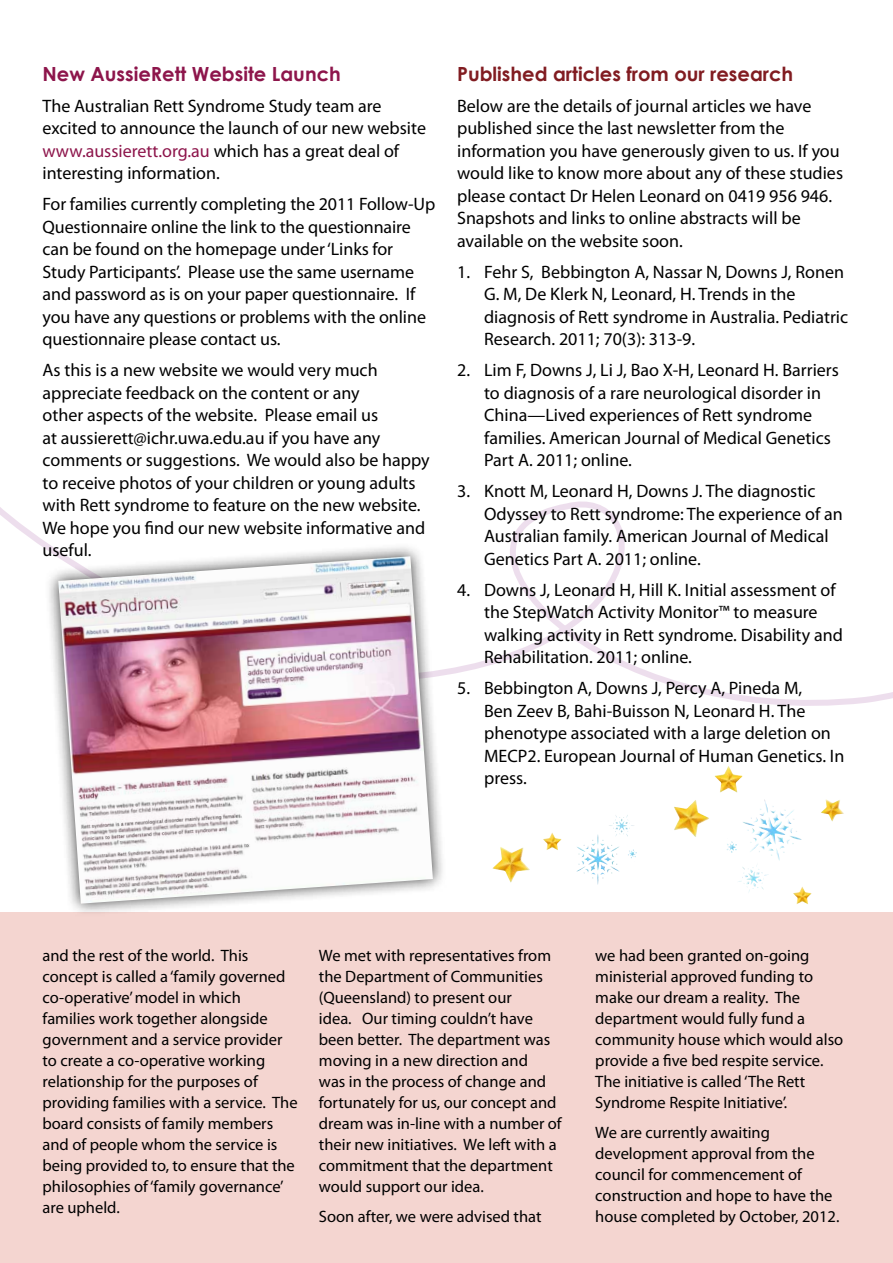
<style>
.page{position:relative;width:893px;height:1263px;background:#fff}
.page>*{position:absolute;margin:0;border:0;box-sizing:border-box;transform-origin:0 0}
.t1{font:700 19.5px "Century Gothic";color:#811c21}
.t2{font:700 19.5px "Century Gothic";color:#8d154b}
.t3{font:18px/22.5px "Myriad Pro";color:#000}
.t4{font:16.5px/21px "Myriad Pro";color:#000}
.s1{color:#8d154b}
</style>
<div class="page">
<div style="left:0;top:912px;width:893px;height:351px;background:#f4d5d0"></div>
<img style="left:592px;top:815px;width:42px;height:31px">
<img style="left:493px;top:847px;width:37px;height:35px">
<img style="left:543px;top:832px;width:19px;height:18px">
<img style="left:793px;top:887px;width:19px;height:17px">
<img style="left:750px;top:799px;width:44px;height:45px">
<img style="left:715px;top:766px;width:27px;height:26px">
<img style="left:821px;top:799px;width:23px;height:22px">
<img style="left:674px;top:800px;width:35px;height:37px">
<svg style="left:0;top:501px;width:893px;height:205px"></svg>
<div style="left:44px;top:543px;width:403px;height:374px;background:#000;opacity:.75"></div>
<img style="left:58px;top:556px;width:375px;height:348px">
<p class="t2" style="left:43px;top:59px;width:300px">New AussieRett Website Launch</p>
<p class="t3" style="left:43px;top:94px;width:385px">The Australian Rett Syndrome Study team are excited to announce the launch of our new website <span class="s1">www.aussierett.org.au</span> which has a great deal of interesting information.</p>
<p class="t3" style="left:43px;top:192px;width:394px">For families currently completing the 2011 Follow-Up Questionnaire online the link to the questionnaire can be found on the homepage under ‘Links for Study Participants’. Please use the same username and password as is on your paper questionnaire. If you have any questions or problems with the online questionnaire please contact us.</p>
<p class="t3" style="left:43px;top:358px;width:389px">As this is a new website we would very much appreciate feedback on the content or any<br>other aspects of the website. Please email us<br>at aussierett@ichr.uwa.edu.au if you have any comments or suggestions. We would also be happy to receive photos of your children or young adults with Rett syndrome to feature on the new website.<br>We hope you find our new website informative and useful.</p>
<p class="t1" style="left:457px;top:59px;width:338px">Published articles from our research</p>
<p class="t3" style="left:457px;top:94px;width:387px">Below are the details of journal articles we have published since the last newsletter from the information you have generously given to us. If you would like to know more about any of these studies please contact Dr Helen Leonard on 0419 956 946.<br>Snapshots and links to online abstracts will be available on the website soon.</p>
<p class="t3" style="left:484px;top:260px;width:366px;text-indent:-27px">1. Fehr S, Bebbington A, Nassar N, Downs J, Ronen G. M, De Klerk N, Leonard, H. Trends in the diagnosis of Rett syndrome in Australia. Pediatric Research. 2011; 70(3): 313-9.</p>
<p class="t3" style="left:484px;top:358px;width:356px;text-indent:-27px">2. Lim F, Downs J, Li J, Bao X-H, Leonard H. Barriers to diagnosis of a rare neurological disorder in China—Lived experiences of Rett syndrome families. American Journal of Medical Genetics Part A. 2011; online.</p>
<p class="t3" style="left:484px;top:479px;width:360px;text-indent:-27px">3. Knott M, Leonard H, Downs J. The diagnostic Odyssey to Rett syndrome: The experience of an Australian family. American Journal of Medical Genetics Part A. 2011; online.</p>
<p class="t3" style="left:484px;top:578px;width:360px;text-indent:-27px">4. Downs J, Leonard H, Hill K. Initial assessment of the StepWatch Activity Monitor™ to measure walking activity in Rett syndrome. Disability and Rehabilitation. 2011; online.</p>
<p class="t3" style="left:484px;top:676px;width:362px;text-indent:-27px">5. Bebbington A, Downs J, Percy A, Pineda M,<br>Ben Zeev B, Bahi-Buisson N, Leonard H. The phenotype associated with a large deletion on MECP2. European Journal of Human Genetics. In press.</p>
<p class="t4" style="left:43px;top:945px;width:257px">and the rest of the world. This concept is called a ‘family governed co-operative’ model in which families work together alongside government and a service provider to create a co-operative working relationship for the purposes of providing families with a service. The board consists of family members and of people whom the service is being provided to, to ensure that the philosophies of ‘family governance’ are upheld.</p>
<p class="t4" style="left:319px;top:945px;width:244px">We met with representatives from the Department of Communities (Queensland) to present our<br>idea. Our timing couldn’t have been better. The department was moving in a new direction and<br>was in the process of change and fortunately for us, our concept and dream was in-line with a number of their new initiatives. We left with a commitment that the department would support our idea.</p>
<p class="t4" style="left:319px;top:1205px;width:224px">Soon after, we were advised that</p>
<p class="t4" style="left:595px;top:945px;width:249px">we had been granted on-going ministerial approved funding to make our dream a reality. The department would fully fund a community house which would also provide a five bed respite service.<br>The initiative is called ‘The Rett<br>Syndrome Respite Initiative’.</p>
<p class="t4" style="left:595px;top:1121px;width:246px">We are currently awaiting development approval from the council for commencement of construction and hope to have the house completed by October, 2012.</p>
</div>
